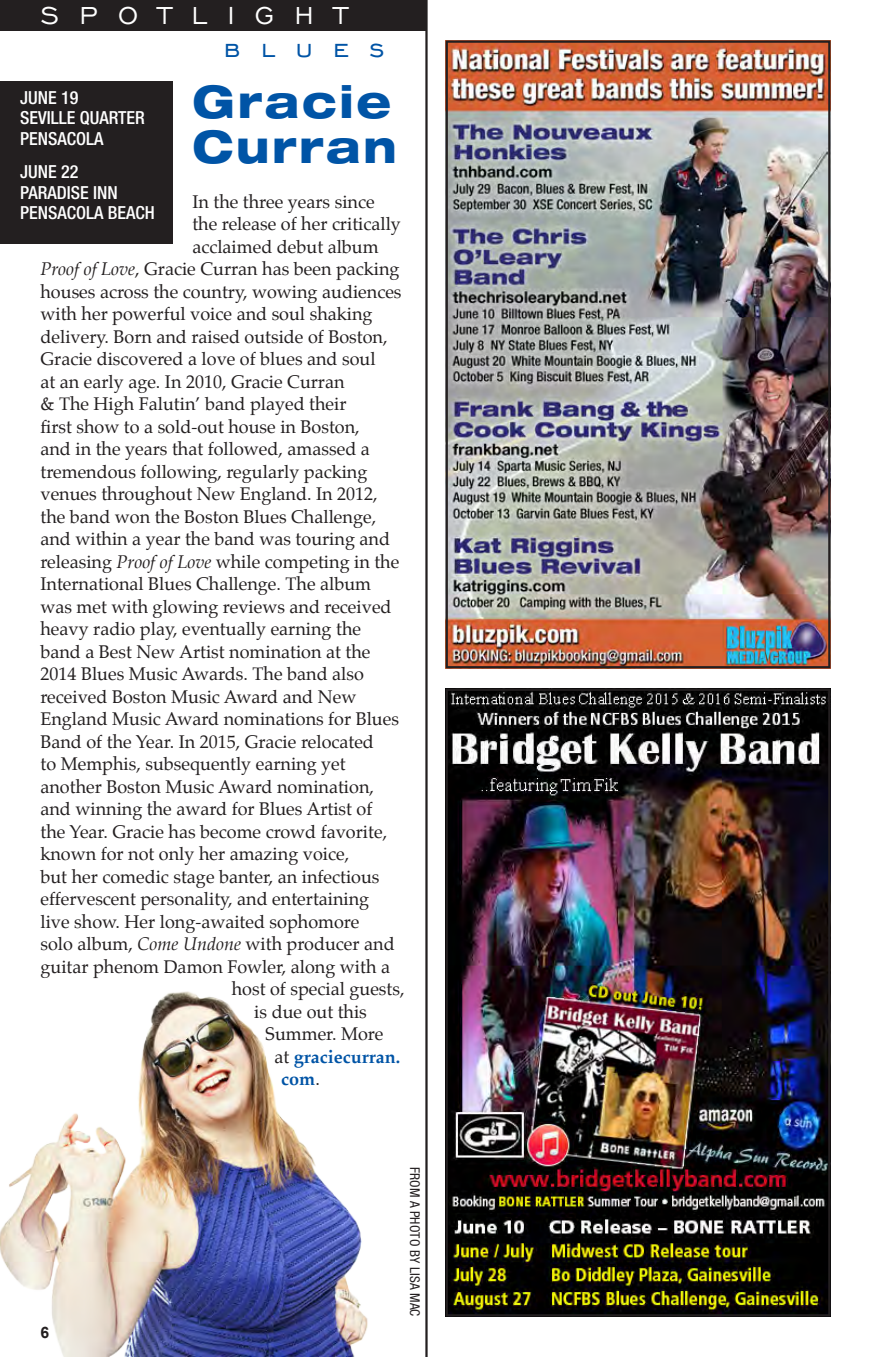
<style>
.page{position:relative;width:871px;height:1357px;background:#fff}
.page>*{position:absolute;margin:0;border:0;box-sizing:border-box;transform-origin:0 0}
.t1{font:800 expanded 45px/45px "Helvetica Neue";letter-spacing:.06em;color:#0054a6;scale:.95 1}
.t2{font:31.5px "Engravers Gothic BT";letter-spacing:.64em;color:#fff}
.t3{font:31.5px "Engravers Gothic BT";letter-spacing:.64em;color:#0054a6}
.t4{font:18px "Palatino";color:#231f20}
.t5{font:500 condensed 18px/20.2px "Helvetica Neue";color:#fff}
.t6{font:700 18px "Palatino";color:#0054a6}
.t7{font:700 15.75px "Arial";color:#231f20}
.t8{font:condensed 13.5px "Helvetica Neue";letter-spacing:.01em;color:#231f20}
.s1{font-style:italic}
.s2{font-weight:400;color:#231f20}
</style>
<div class="page">
<hr style="left:425px;top:0;width:3px;height:1357px;background:#231f20">
<img style="left:449px;top:43px;width:378px;height:622px">
<div style="left:446px;top:40px;width:384px;height:628px;border:2px solid #231f20"></div>
<img style="left:449px;top:691px;width:378px;height:622px">
<div style="left:446px;top:688px;width:384px;height:628px;border:2px solid #231f20"></div>
<div style="left:0;top:0;width:425px;height:30px;background:#231f20"></div>
<div style="left:0;top:81px;width:172px;height:162px;background:#231f20"></div>
<img style="left:0;top:991px;width:368px;height:366px">
<h2 class="t2" style="left:40px;top:-2px;width:308px">SPOTLIGHT</h2>
<h2 class="t3" style="left:224px;top:31px;width:162px">blues</h2>
<h1 class="t1" style="left:192px;top:78px;width:217px">Gracie<br>Curran</h1>
<p class="t4" style="left:192px;top:187px;width:184px">In the three years since</p>
<p class="t4" style="left:192px;top:209px;width:210px">the release of her critically</p>
<p class="t4" style="left:192px;top:232px;width:188px">acclaimed debut album</p>
<p class="t4" style="left:40px;top:254px;width:360px"><span class="s1">Proof of Love</span>, Gracie Curran has been packing</p>
<p class="t4" style="left:40px;top:277px;width:363px">houses across the country, wowing audiences</p>
<p class="t4" style="left:40px;top:299px;width:333px">with her powerful voice and soul shaking</p>
<p class="t4" style="left:40px;top:322px;width:348px">delivery. Born and raised outside of Boston,</p>
<p class="t4" style="left:40px;top:344px;width:337px">Gracie discovered a love of blues and soul</p>
<p class="t4" style="left:40px;top:367px;width:306px">at an early age. In 2010, Gracie Curran</p>
<p class="t4" style="left:40px;top:389px;width:307px">&amp; The High Falutin’ band played their</p>
<p class="t4" style="left:40px;top:412px;width:321px">first show to a sold-out house in Boston,</p>
<p class="t4" style="left:40px;top:434px;width:331px">and in the years that followed, amassed a</p>
<p class="t4" style="left:40px;top:457px;width:328px">tremendous following, regularly packing</p>
<p class="t4" style="left:40px;top:479px;width:339px">venues throughout New England. In 2012,</p>
<p class="t4" style="left:40px;top:502px;width:337px">the band won the Boston Blues Challenge,</p>
<p class="t4" style="left:40px;top:524px;width:351px">and within a year the band was touring and</p>
<p class="t4" style="left:40px;top:547px;width:360px">releasing <span class="s1">Proof of Love</span> while competing in the</p>
<p class="t4" style="left:40px;top:569px;width:332px">International Blues Challenge. The album</p>
<p class="t4" style="left:40px;top:592px;width:353px">was met with glowing reviews and received</p>
<p class="t4" style="left:40px;top:614px;width:322px">heavy radio play, eventually earning the</p>
<p class="t4" style="left:40px;top:637px;width:331px">band a Best New Artist nomination at the</p>
<p class="t4" style="left:40px;top:659px;width:325px">2014 Blues Music Awards. The band also</p>
<p class="t4" style="left:40px;top:682px;width:317px">received Boston Music Award and New</p>
<p class="t4" style="left:40px;top:704px;width:360px">England Music Award nominations for Blues</p>
<p class="t4" style="left:40px;top:727px;width:335px">Band of the Year. In 2015, Gracie relocated</p>
<p class="t4" style="left:40px;top:749px;width:307px">to Memphis, subsequently earning yet</p>
<p class="t4" style="left:40px;top:772px;width:335px">another Boston Music Award nomination,</p>
<p class="t4" style="left:40px;top:794px;width:333px">and winning the award for Blues Artist of</p>
<p class="t4" style="left:40px;top:817px;width:348px">the Year. Gracie has become crowd favorite,</p>
<p class="t4" style="left:40px;top:839px;width:310px">known for not only her amazing voice,</p>
<p class="t4" style="left:40px;top:862px;width:341px">but her comedic stage banter, an infectious</p>
<p class="t4" style="left:40px;top:884px;width:330px">effervescent personality, and entertaining</p>
<p class="t4" style="left:40px;top:907px;width:320px">live show. Her long-awaited sophomore</p>
<p class="t4" style="left:40px;top:929px;width:356px">solo album, <span class="s1">Come Undone</span> with producer and</p>
<p class="t4" style="left:40px;top:952px;width:351px">guitar phenom Damon Fowler, along with a</p>
<p class="t4" style="left:232px;top:974px;width:174px">host of special guests,</p>
<p class="t4" style="left:254px;top:997px;width:114px">is due out this</p>
<p class="t4" style="left:265px;top:1019px;width:119px">Summer. More</p>
<p class="t6" style="left:274px;top:1041px;width:127px"><span class="s2">at</span> graciecurran.</p>
<p class="t6" style="left:281px;top:1064px;width:40px">com<span class="s2">.</span></p>
<p class="t5" style="left:20px;top:87px;width:126px">JUNE 19<br>SEVILLE QUARTER<br>PENSACOLA</p>
<p class="t5" style="left:20px;top:162px;width:136px">JUNE 22<br>PARADISE INN<br>PENSACOLA BEACH</p>
<p class="t7" style="left:40px;top:1322px;width:10px">6</p>
<p class="t8" style="left:423px;top:1167px;width:151px;rotate:90deg">FROM A PHOTO BY LISA MAC</p>
</div>
